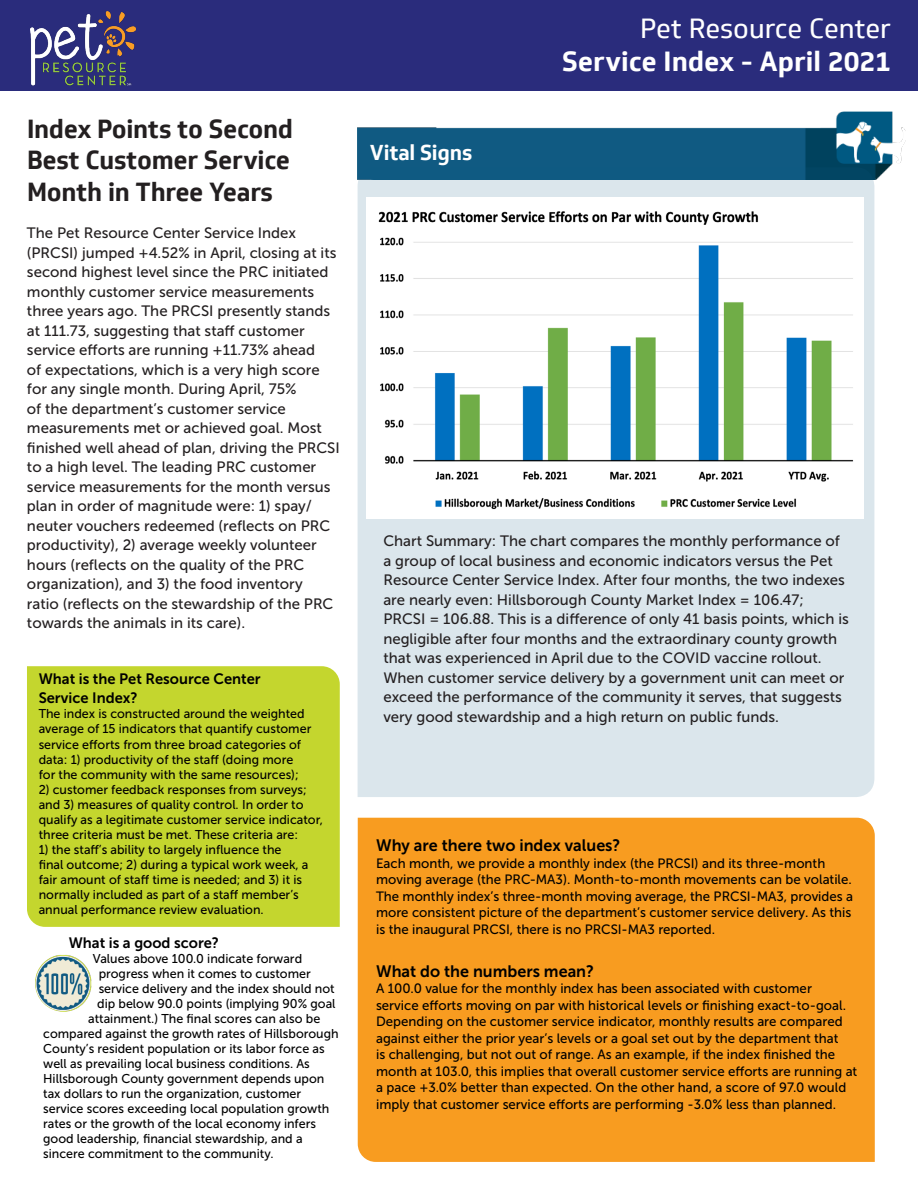
<style>
.page{position:relative;width:918px;height:1190px;background:#fff}
.page>*{position:absolute;margin:0;border:0;box-sizing:border-box;transform-origin:0 0}
.t1{font:700 27px/32.4px "Soleto";color:#fff;text-align:right}
.t2{font:700 25.5px/31.5px "Soleto";letter-spacing:-.01em;color:#231f20;text-align:justify}
.t3{font:700 21px "Soleto";letter-spacing:-.01em;color:#fff}
.t4{font:16.5px "Museo Sans 700";color:#000}
.t5{font:15px/19.5px "Museo Sans 500";color:#231f20}
.t6{font:15px/19.5px "Museo Sans 700";color:#000}
.t7{font:13.5px/16.5px "Museo Sans 500";color:#000}
.t8{font:12.75px/15px "Museo Sans 500";color:#000}
.s1{font-weight:400}
</style>
<div class="page">
<div style="left:0;top:0;width:918px;height:91px;background:#2a2c7c"></div>
<div style="left:27px;top:666px;width:313px;height:260px;background:#c4d62e"></div>
<div style="left:358px;top:817px;width:517px;height:344px;background:#f89c20"></div>
<img style="left:35px;top:953px;width:58px;height:58px;border-radius:29px">
<img style="left:30px;top:11px;width:105px;height:75px">
<img style="left:357px;top:111px;width:549px;height:68px">
<div style="left:358px;top:167px;width:516px;height:629px;background:#dbe6ec"></div>
<img style="left:367px;top:197px;width:497px;height:321px">
<p class="t2" style="left:27px;top:113px;width:268px">Index Points to Second Best Customer Service Month in Three Years</p>
<p class="t3" style="left:370px;top:139px;width:104px">Vital Signs</p>
<p class="t1" style="left:562px;top:13px;width:331px"><span class="s1">Pet Resource Center<br></span>Service Index - April 2021</p>
<p class="t5" style="left:27px;top:223px;width:314px">The Pet Resource Center Service Index (PRCSI) jumped +4.52% in April, closing at its second highest level since the PRC initiated monthly customer service measurements three years ago. The PRCSI presently stands at 111.73, suggesting that staff customer service efforts are running +11.73% ahead<br>of expectations, which is a very high score for any single month. During April, 75%<br>of the department’s customer service measurements met or achieved goal. Most finished well ahead of plan, driving the PRCSI to a high level. The leading PRC customer service measurements for the month versus plan in order of magnitude were: 1) spay/ neuter vouchers redeemed (reflects on PRC productivity), 2) average weekly volunteer hours (reflects on the quality of the PRC organization), and 3) the food inventory<br>ratio (reflects on the stewardship of the PRC towards the animals in its care).</p>
<p class="t5" style="left:383px;top:531px;width:467px">Chart Summary: The chart compares the monthly performance of a group of local business and economic indicators versus the Pet Resource Center Service Index. After four months, the two indexes are nearly even: Hillsborough County Market Index = 106.47; PRCSI = 106.88. This is a difference of only 41 basis points, which is negligible after four months and the extraordinary county growth that was experienced in April due to the COVID vaccine rollout.<br>When customer service delivery by a government unit can meet or exceed the performance of the community it serves, that suggests very good stewardship and a high return on public funds.</p>
<p class="t6" style="left:39px;top:668px;width:223px">What is the Pet Resource Center<br>Service Index?</p>
<p class="t8" style="left:39px;top:706px;width:274px">The index is constructed around the weighted average of 15 indicators that quantify customer service efforts from three broad categories of data: 1) productivity of the staff (doing more for the community with the same resources);</p>
<p class="t8" style="left:39px;top:781px;width:286px">2) customer feedback responses from surveys; and 3) measures of quality control. In order to qualify as a legitimate customer service indicator, three criteria must be met. These criteria are:</p>
<p class="t8" style="left:39px;top:841px;width:271px">1) the staff’s ability to largely influence the final outcome; 2) during a typical work week, a fair amount of staff time is needed; and 3) it is normally included as part of a staff member’s annual performance review evaluation.</p>
<p class="t4" style="left:376px;top:836px;width:246px">Why are there two index values?</p>
<p class="t7" style="left:376px;top:854px;width:479px">Each month, we provide a monthly index (the PRCSI) and its three-month moving average (the PRC-MA3). Month-to-month movements can be volatile.<br>The monthly index’s three-month moving average, the PRCSI-MA3, provides a more consistent picture of the department’s customer service delivery. As this is the inaugural PRCSI, there is no PRCSI-MA3 reported.</p>
<p class="t4" style="left:376px;top:961px;width:220px">What do the numbers mean?</p>
<p class="t7" style="left:376px;top:980px;width:483px">A 100.0 value for the monthly index has been associated with customer service efforts moving on par with historical levels or finishing exact-to-goal.<br>Depending on the customer service indicator, monthly results are compared against either the prior year’s levels or a goal set out by the department that<br>is challenging, but not out of range. As an example, if the index finished the month at 103.0, this implies that overall customer service efforts are running at a pace +3.0% better than expected. On the other hand, a score of 97.0 would imply that customer service efforts are performing -3.0% less than planned.</p>
<p class="t6" style="left:69px;top:932px;width:152px">What is a good score?</p>
<p class="t8" style="left:93px;top:950px;width:211px">Values above 100.0 indicate forward</p>
<p class="t8" style="left:99px;top:965px;width:214px">progress when it comes to customer</p>
<p class="t8" style="left:99px;top:980px;width:237px">service delivery and the index should not</p>
<p class="t8" style="left:97px;top:995px;width:240px">dip below 90.0 points (implying 90% goal</p>
<p class="t8" style="left:88px;top:1010px;width:234px">attainment.) The final scores can also be</p>
<p class="t8" style="left:43px;top:1025px;width:297px">compared against the growth rates of Hillsborough</p>
<p class="t8" style="left:43px;top:1040px;width:283px">County’s resident population or its labor force as</p>
<p class="t8" style="left:43px;top:1055px;width:268px">well as prevailing local business conditions. As</p>
<p class="t8" style="left:43px;top:1070px;width:283px">Hillsborough County government depends upon</p>
<p class="t8" style="left:43px;top:1085px;width:259px">tax dollars to run the organization, customer</p>
<p class="t8" style="left:43px;top:1100px;width:288px">service scores exceeding local population growth</p>
<p class="t8" style="left:43px;top:1115px;width:274px">rates or the growth of the local economy infers</p>
<p class="t8" style="left:43px;top:1130px;width:261px">good leadership, financial stewardship, and a</p>
<p class="t8" style="left:43px;top:1145px;width:232px">sincere commitment to the community.</p>
</div>
